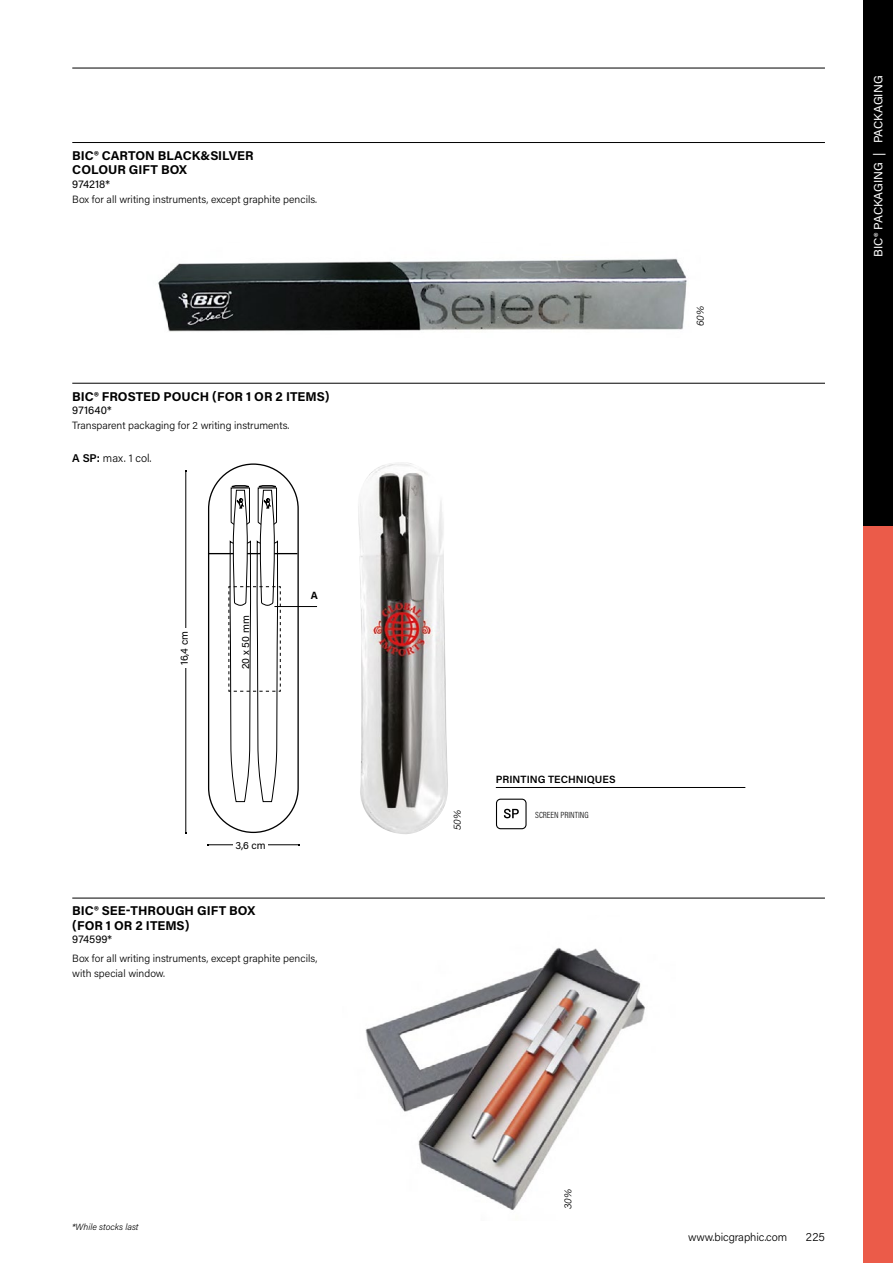
<style>
.page{position:relative;width:893px;height:1263px;background:#fff}
.page>*{position:absolute;margin:0;border:0;box-sizing:border-box;transform-origin:0 0}
.t1{font:700 12.75px/14.2px "Acumin Pro";color:#000}
.t2{font:12px "Acumin Pro";color:#fff}
.t3{font:300 12px "Acumin Pro";color:#000}
.t4{font:300 11.25px "Acumin Pro";letter-spacing:-.01em;color:#000}
.t5{font:11.25px "Acumin Pro";color:#000}
.t6{font:300 10.5px/15px "Acumin Pro";color:#000}
.t7{font:10.5px "Acumin Pro";letter-spacing:.005em;color:#000}
.t8{font:600 10.5px "Acumin Pro";letter-spacing:.005em;color:#000}
.t9{font:italic 300 10.5px "Acumin Pro";color:#000}
.t10{font:700 10.5px "Acumin Pro";color:#000}
.t11{font:italic 300 9px "Acumin Pro";color:#000}
.t12{font:300 9px "Acumin Pro Cond";color:#000}
.s1{font-weight:600}
</style>
<div class="page">
<div style="left:863px;top:525px;width:30px;height:738px;background:#eb5b49"></div>
<div style="left:863px;top:0;width:30px;height:525px;background:#000"></div>
<hr style="left:72px;top:68px;width:753px;height:1px;background:#000">
<img style="left:365px;top:947px;width:280px;height:263px">
<img style="left:158px;top:258px;width:529px;height:74px">
<img style="left:358px;top:462px;width:90px;height:372px">
<svg style="left:496px;top:799px;width:31px;height:30px"></svg>
<div style="left:208px;top:463px;width:91px;height:370px;border:1px solid #000;border-radius:45px"></div>
<hr style="left:208px;top:553px;width:89px;height:1px;background:#000">
<hr style="left:274px;top:606px;width:43px;height:1px;background:#000">
<svg style="left:228px;top:67px;width:53px;height:831px"></svg>
<hr style="left:186px;top:471px;width:1px;height:362px;background:#000">
<div style="left:180px;top:629px;width:11px;height:39px;background:#fff"></div>
<hr style="left:208px;top:844px;width:91px;height:1px;background:#000">
<div style="left:233px;top:842px;width:35px;height:11px;background:#fff"></div>
<hr style="left:72px;top:142px;width:753px;height:1px;background:#000">
<hr style="left:72px;top:898px;width:753px;height:1px;background:#000">
<hr style="left:496px;top:787px;width:249px;height:1px;background:#000">
<hr style="left:72px;top:383px;width:753px;height:1px;background:#000">
<p class="t1" style="left:72px;top:148px;width:183px">BIC® CARTON BLACK&amp;SILVER<br>COLOUR GIFT BOX</p>
<p class="t5" style="left:72px;top:176px;width:39px">974218*</p>
<p class="t6" style="left:72px;top:191px;width:246px">Box for all writing instruments, except graphite pencils.</p>
<p class="t1" style="left:72px;top:388px;width:259px">BIC® FROSTED POUCH (FOR 1 OR 2 ITEMS)</p>
<p class="t5" style="left:72px;top:402px;width:41px">971640*</p>
<p class="t6" style="left:72px;top:417px;width:219px">Transparent packaging for 2 writing instruments.</p>
<p class="t4" style="left:72px;top:450px;width:81px"><span class="s1">A SP:</span> max. 1 col.</p>
<p class="t7" style="left:177px;top:665px;width:36px;rotate:-90deg">16,4 cm</p>
<p class="t7" style="left:238px;top:669px;width:55px;rotate:-90deg">20 x 50 mm</p>
<p class="t10" style="left:311px;top:588px;width:9px">A</p>
<p class="t7" style="left:235px;top:838px;width:32px">3,6 cm</p>
<p class="t1" style="left:72px;top:903px;width:184px">BIC® SEE-THROUGH GIFT BOX (FOR 1 OR 2 ITEMS)</p>
<p class="t5" style="left:72px;top:931px;width:41px">974599*</p>
<p class="t6" style="left:72px;top:951px;width:246px">Box for all writing instruments, except graphite pencils, with special window.</p>
<p class="t11" style="left:72px;top:1220px;width:68px">*While stocks last</p>
<p class="t9" style="left:693px;top:326px;width:22px;rotate:-90deg">60%</p>
<p class="t2" style="left:870px;top:257px;width:183px;rotate:-90deg">BIC® PACKAGING | PACKAGING</p>
<p class="t9" style="left:450px;top:830px;width:22px;rotate:-90deg">50%</p>
<p class="t8" style="left:496px;top:772px;width:121px">PRINTING TECHNIQUES</p>
<p class="t12" style="left:535px;top:809px;width:55px">SCREEN PRINTING</p>
<p class="t9" style="left:560px;top:1209px;width:22px;rotate:-90deg">30%</p>
<p class="t4" style="left:688px;top:1229px;width:100px">www.bicgraphic.com</p>
<p class="t3" style="left:806px;top:1228px;width:20px">225</p>
</div>
